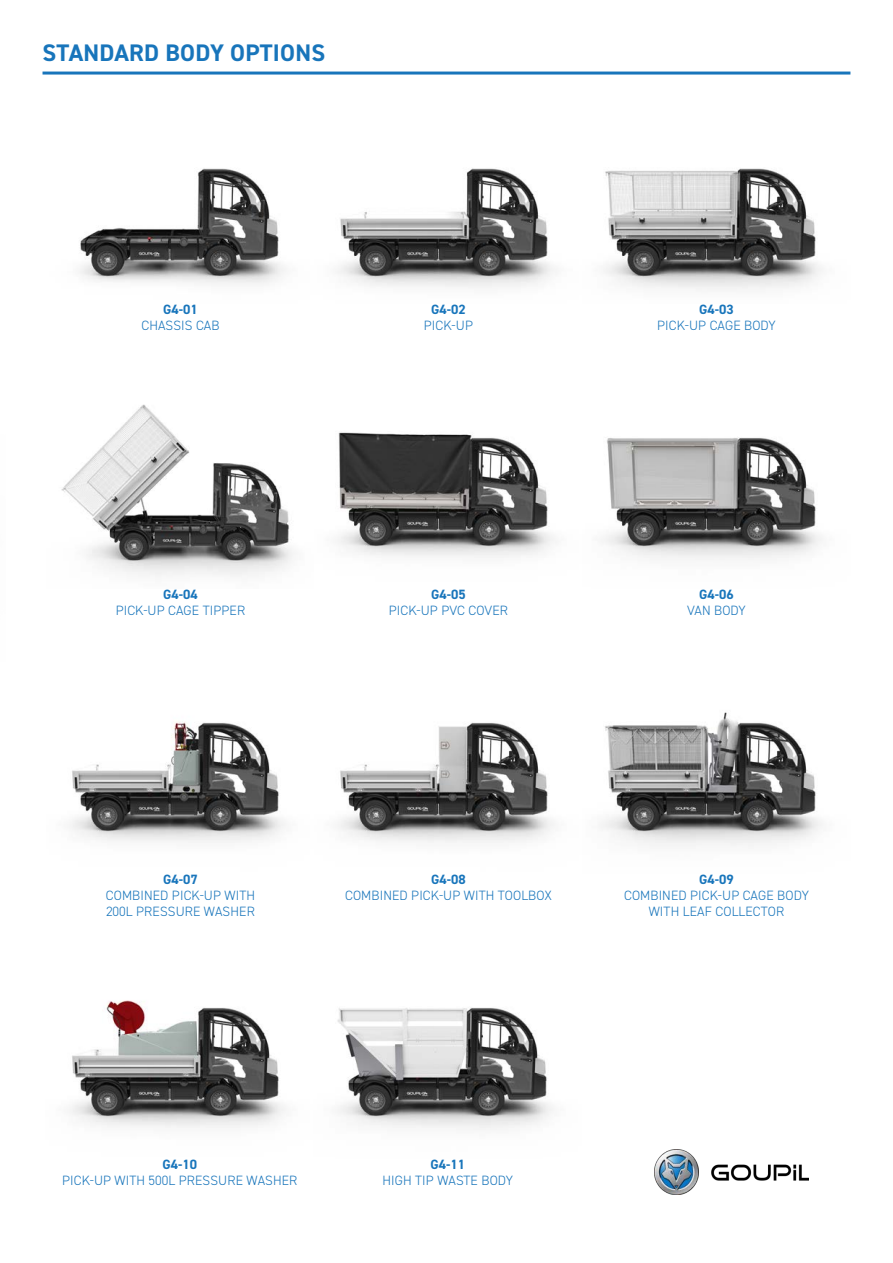
<style>
.page{position:relative;width:893px;height:1263px;background:#fff}
.page>*{position:absolute;margin:0;border:0;box-sizing:border-box;transform-origin:0 0}
.t1{font:700 24px "DIN2014";letter-spacing:.01em;color:#1875bb}
.t2{font:300 13.5px/16.2px "DIN2014";letter-spacing:.01em;color:#1875bb;text-align:center}
.t3{font:700 13.5px "DIN2014";color:#1875bb}
</style>
<div class="page">
<hr style="left:0;top:657px;width:1px;height:606px;background:#1875bb">
<img style="left:80px;top:168px;width:742px;height:122px">
<img style="left:61px;top:404px;width:232px;height:172px">
<img style="left:338px;top:432px;width:484px;height:128px">
<img style="left:70px;top:712px;width:752px;height:134px">
<img style="left:70px;top:1000px;width:483px;height:130px">
<hr style="left:43px;top:72px;width:807px;height:3px;background:#1875bb">
<img style="left:655px;top:1150px;width:153px;height:44px">
<h1 class="t1" style="left:43px;top:37px;width:284px">STANDARD BODY OPTIONS</h1>
<p class="t3" style="left:163px;top:300px;width:36px">G4-01</p>
<p class="t2" style="left:141px;top:317px;width:80px">CHASSIS CAB</p>
<p class="t3" style="left:431px;top:300px;width:36px">G4-02</p>
<p class="t2" style="left:424px;top:317px;width:51px">PICK-UP</p>
<p class="t3" style="left:699px;top:300px;width:36px">G4-03</p>
<p class="t2" style="left:657px;top:317px;width:120px">PICK-UP CAGE BODY</p>
<p class="t3" style="left:163px;top:585px;width:36px">G4-04</p>
<p class="t2" style="left:116px;top:602px;width:131px">PICK-UP CAGE TIPPER</p>
<p class="t3" style="left:431px;top:585px;width:36px">G4-05</p>
<p class="t2" style="left:389px;top:602px;width:121px">PICK-UP PVC COVER</p>
<p class="t3" style="left:699px;top:585px;width:36px">G4-06</p>
<p class="t2" style="left:687px;top:602px;width:60px">VAN BODY</p>
<p class="t3" style="left:163px;top:870px;width:36px">G4-07</p>
<p class="t2" style="left:106px;top:887px;width:151px;text-align:left">COMBINED PICK-UP WITH<br>200L PRESSURE WASHER</p>
<p class="t3" style="left:431px;top:870px;width:36px">G4-08</p>
<p class="t2" style="left:345px;top:887px;width:208px">COMBINED PICK-UP WITH TOOLBOX</p>
<p class="t3" style="left:699px;top:870px;width:36px">G4-09</p>
<p class="t2" style="left:624px;top:887px;width:186px">COMBINED PICK-UP CAGE BODY<br>WITH LEAF COLLECTOR</p>
<p class="t3" style="left:163px;top:1155px;width:36px">G4-10</p>
<p class="t2" style="left:62px;top:1172px;width:237px">PICK-UP WITH 500L PRESSURE WASHER</p>
<p class="t3" style="left:431px;top:1155px;width:36px">G4-11</p>
<p class="t2" style="left:382px;top:1172px;width:132px">HIGH TIP WASTE BODY</p>
</div>
